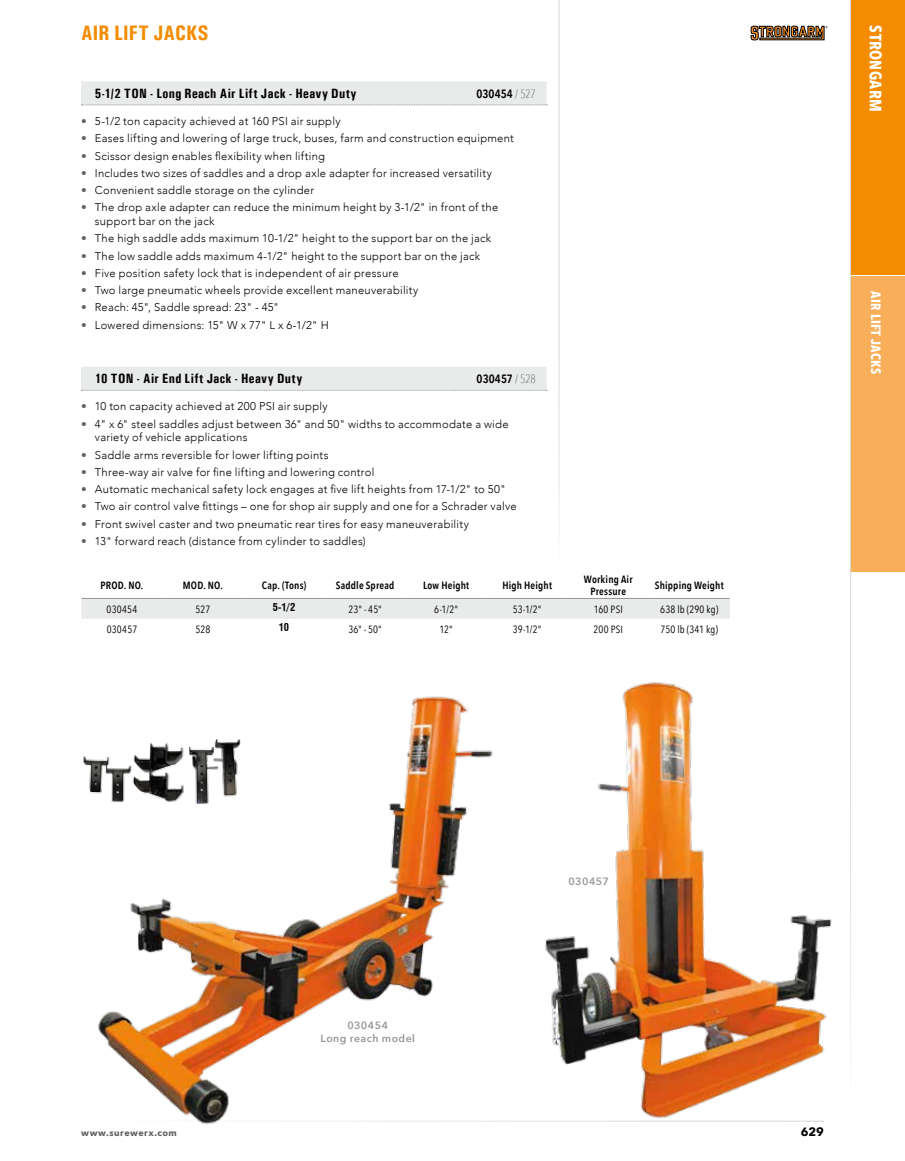
<style>
.page{position:relative;width:905px;height:1161px;background:#fff}
.page>*{position:absolute;margin:0;border:0;box-sizing:border-box;transform-origin:0 0}
.t1{font:700 condensed 21px "Univers";letter-spacing:.005em;color:#f38c00}
.t2{font:700 16.5px "Avenir Next Condensed";letter-spacing:.02em;color:#fff}
.t3{font:700 condensed 13.5px "Univers";letter-spacing:.025em;color:#000}
.t4{font:700 13.5px "Avenir Next Condensed";letter-spacing:.025em;color:#fff}
.t5{font:600 12px "Avenir Next Condensed";letter-spacing:.005em;color:#000}
.t6{font:700 12px "Avenir Next";color:#000}
.t7{font:300 11.25px/13.5px "Avenir";letter-spacing:.02em;color:#000}
.t8{font:10.5px "Avenir Next Condensed";letter-spacing:.015em;color:#000}
.t9{font:600 10.5px/12px "Avenir Next Condensed";letter-spacing:.015em;color:#000;text-align:center}
.t10{font:600 10.5px/13.5px "Avenir Next";letter-spacing:.05em;color:#969798;text-align:center}
.t11{font:700 condensed 10.5px "Swiss 721 BT";color:#000}
.t12{font:700 9px "Avenir Next";letter-spacing:.055em;color:#5f6060}
.s1{font-weight:200}
.s2{font-family:"Avenir Next";font-weight:400;color:#5f6060}
</style>
<div class="page">
<svg style="left:750px;top:26px;width:77px;height:14px"></svg>
<div style="left:850px;top:0;width:54px;height:275px;background:#f38c00"></div>
<div style="left:850px;top:276px;width:54px;height:295px;background:#f9ae59"></div>
<img style="left:98px;top:696px;width:401px;height:428px">
<img style="left:83px;top:738px;width:160px;height:67px">
<img style="left:545px;top:682px;width:287px;height:437px">
<div style="left:81px;top:81px;width:465px;height:24px;background:#e9eaea"></div>
<svg style="left:81px;top:105px;width:466px;height:1px"></svg>
<div style="left:81px;top:367px;width:465px;height:24px;background:#e9eaea"></div>
<svg style="left:81px;top:390px;width:466px;height:1px"></svg>
<div style="left:81px;top:599px;width:648px;height:20px;background:#e9eaea"></div>
<hr style="left:81px;top:598px;width:81px;height:1px;background:#969798">
<hr style="left:162px;top:598px;width:81px;height:1px;background:#969798">
<hr style="left:243px;top:598px;width:81px;height:1px;background:#969798">
<hr style="left:324px;top:598px;width:81px;height:1px;background:#969798">
<hr style="left:486px;top:598px;width:81px;height:1px;background:#969798">
<hr style="left:567px;top:598px;width:81px;height:1px;background:#969798">
<hr style="left:648px;top:598px;width:81px;height:1px;background:#969798">
<hr style="left:405px;top:598px;width:81px;height:1px;background:#969798">
<h1 class="t1" style="left:81px;top:20px;width:129px">AIR LIFT JACKS</h1>
<p class="t3" style="left:95px;top:85px;width:263px">5-1/2 TON - Long Reach Air Lift Jack - Heavy Duty</p>
<p class="t5" style="left:476px;top:83px;width:61px">030454 <span class="s1">/ 527</span></p>
<p class="t7" style="left:81px;top:114px;width:261px"><span class="s2">•</span> 5-1/2 ton capacity achieved at 160 PSI air supply</p>
<p class="t7" style="left:81px;top:132px;width:434px"><span class="s2">•</span> Eases lifting and lowering of large truck, buses, farm and construction equipment</p>
<p class="t7" style="left:81px;top:149px;width:245px"><span class="s2">•</span> Scissor design enables flexibility when lifting</p>
<p class="t7" style="left:81px;top:166px;width:412px"><span class="s2">•</span> Includes two sizes of saddles and a drop axle adapter for increased versatility</p>
<p class="t7" style="left:81px;top:184px;width:235px"><span class="s2">•</span> Convenient saddle storage on the cylinder</p>
<p class="t7" style="left:95px;top:201px;width:405px;text-indent:-14px"><span class="s2">•</span> The drop axle adapter can reduce the minimum height by 3-1/2" in front of the support bar on the jack</p>
<p class="t7" style="left:81px;top:232px;width:411px"><span class="s2">•</span> The high saddle adds maximum 10-1/2" height to the support bar on the jack</p>
<p class="t7" style="left:81px;top:249px;width:401px"><span class="s2">•</span> The low saddle adds maximum 4-1/2" height to the support bar on the jack</p>
<p class="t7" style="left:81px;top:266px;width:319px"><span class="s2">•</span> Five position safety lock that is independent of air pressure</p>
<p class="t7" style="left:81px;top:283px;width:339px"><span class="s2">•</span> Two large pneumatic wheels provide excellent maneuverability</p>
<p class="t7" style="left:81px;top:301px;width:199px"><span class="s2">•</span> Reach: 45", Saddle spread: 23" - 45"</p>
<p class="t7" style="left:81px;top:318px;width:249px"><span class="s2">•</span> Lowered dimensions: 15" W x 77" L x 6-1/2" H</p>
<p class="t3" style="left:95px;top:371px;width:209px">10 TON - Air End Lift Jack - Heavy Duty</p>
<p class="t5" style="left:476px;top:369px;width:61px">030457 <span class="s1">/ 528</span></p>
<p class="t7" style="left:81px;top:400px;width:248px"><span class="s2">•</span> 10 ton capacity achieved at 200 PSI air supply</p>
<p class="t7" style="left:95px;top:417px;width:415px;text-indent:-14px"><span class="s2">•</span> 4" x 6" steel saddles adjust between 36" and 50" widths to accommodate a wide variety of vehicle applications</p>
<p class="t7" style="left:81px;top:448px;width:249px"><span class="s2">•</span> Saddle arms reversible for lower lifting points</p>
<p class="t7" style="left:81px;top:465px;width:295px"><span class="s2">•</span> Three-way air valve for fine lifting and lowering control</p>
<p class="t7" style="left:81px;top:482px;width:426px"><span class="s2">•</span> Automatic mechanical safety lock engages at five lift heights from 17-1/2" to 50"</p>
<p class="t7" style="left:81px;top:500px;width:437px"><span class="s2">•</span> Two air control valve fittings – one for shop air supply and one for a Schrader valve</p>
<p class="t7" style="left:81px;top:517px;width:389px"><span class="s2">•</span> Front swivel caster and two pneumatic rear tires for easy maneuverability</p>
<p class="t7" style="left:81px;top:534px;width:286px"><span class="s2">•</span> 13" forward reach (distance from cylinder to saddles)</p>
<p class="t9" style="left:100px;top:579px;width:45px">PROD. NO.</p>
<p class="t9" style="left:183px;top:579px;width:42px">MOD. NO.</p>
<p class="t9" style="left:262px;top:579px;width:46px">Cap. (Tons)</p>
<p class="t9" style="left:336px;top:579px;width:60px">Saddle Spread</p>
<p class="t9" style="left:423px;top:579px;width:48px">Low Height</p>
<p class="t9" style="left:502px;top:579px;width:51px">High Height</p>
<p class="t9" style="left:584px;top:573px;width:50px">Working Air<br>Pressure</p>
<p class="t9" style="left:655px;top:579px;width:70px">Shipping Weight</p>
<p class="t8" style="left:107px;top:600px;width:32px">030454</p>
<p class="t8" style="left:195px;top:600px;width:16px">527</p>
<p class="t11" style="left:273px;top:601px;width:24px">5-1/2</p>
<p class="t8" style="left:348px;top:600px;width:35px">23" - 45"</p>
<p class="t8" style="left:434px;top:600px;width:25px">6-1/2"</p>
<p class="t8" style="left:513px;top:600px;width:30px">53-1/2"</p>
<p class="t8" style="left:593px;top:600px;width:31px">160 PSI</p>
<p class="t8" style="left:660px;top:600px;width:60px">638 lb (290 kg)</p>
<p class="t8" style="left:107px;top:620px;width:32px">030457</p>
<p class="t8" style="left:195px;top:620px;width:16px">528</p>
<p class="t11" style="left:279px;top:621px;width:12px">10</p>
<p class="t8" style="left:348px;top:620px;width:35px">36" - 50"</p>
<p class="t8" style="left:439px;top:620px;width:15px">12"</p>
<p class="t8" style="left:513px;top:620px;width:30px">39-1/2"</p>
<p class="t8" style="left:593px;top:620px;width:31px">200 PSI</p>
<p class="t8" style="left:660px;top:620px;width:59px">750 lb (341 kg)</p>
<h2 class="t2" style="left:885px;top:25px;width:88px;rotate:90deg">STRONGARM</h2>
<p class="t4" style="left:884px;top:291px;width:85px;rotate:90deg">AIR LIFT JACKS</p>
<p class="t10" style="left:320px;top:1018px;width:96px">030454<br>Long reach model</p>
<p class="t10" style="left:568px;top:875px;width:42px">030457</p>
<p class="t12" style="left:81px;top:1125px;width:97px">www.surewerx.com</p>
<p class="t6" style="left:800px;top:1122px;width:25px">629</p>
</div>
